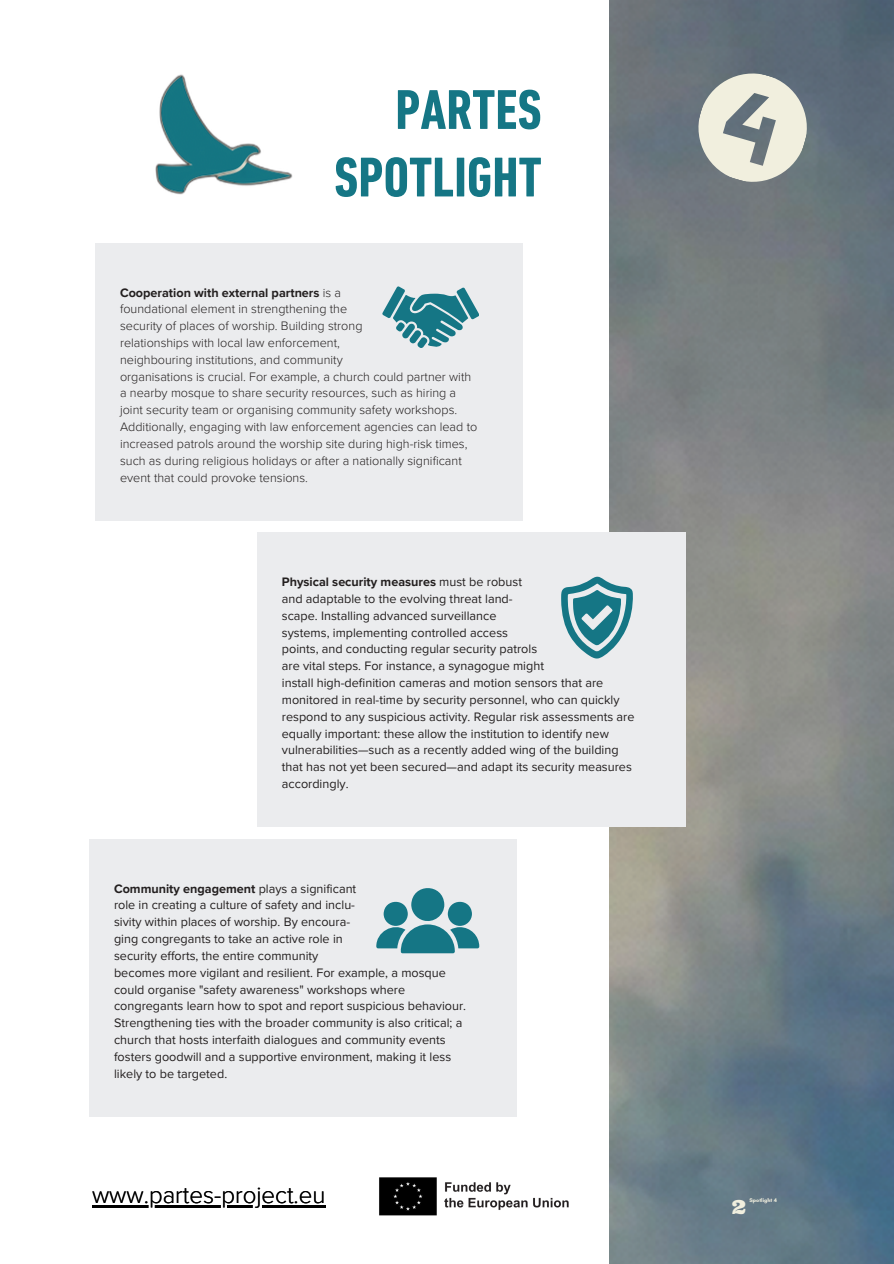
<style>
.page{position:relative;width:894px;height:1264px;background:#fff}
.page>*{position:absolute;margin:0;border:0;box-sizing:border-box;transform-origin:0 0}
.t1{font:700 condensed 57px/67.5px "DIN Next LT Pro";color:#157685;text-align:right}
.t2{font:300 24px "Proxima Nova";color:#000}
.t3{font:19.5px "Ultra";color:#f1efde}
.t4{font:12.6px/16.8px "Proxima Nova";color:#231f1f}
.t5{font:300 12.6px/16.8px "Proxima Nova";color:#231f1f}
.t6{font:700 12.6px "Proxima Nova";color:#231f1f}
.t7{font:700 5.4px "Glacial Indifference";color:#f1efde}
.s1{font-weight:300}
.s2{font-weight:400}
</style>
<div class="page">
<img style="left:609px;top:0;width:284px;height:1263px">
<img style="left:379px;top:1177px;width:190px;height:39px">
<img style="left:155px;top:74px;width:138px;height:121px">
<hr style="left:92px;top:1205px;width:233px;height:2px;background:#000">
<svg style="left:685px;top:61px;width:134px;height:133px;background:#a1a7a5"></svg>
<div style="left:95px;top:243px;width:428px;height:277px;background:#ebecee"></div>
<svg style="left:382px;top:286px;width:97px;height:62px"></svg>
<div style="left:257px;top:532px;width:428px;height:294px;background:#ebecee"></div>
<svg style="left:561px;top:576px;width:72px;height:82px"></svg>
<div style="left:89px;top:839px;width:428px;height:277px;background:#ebecee"></div>
<svg style="left:376px;top:888px;width:103px;height:65px"></svg>
<p class="t1" style="left:334px;top:81px;width:209px">PARTES<br>SPOTLIGHT</p>
<p class="t6" style="left:120px;top:285px;width:222px">Cooperation with external partners <span class="s1">is a</span></p>
<p class="t5" style="left:120px;top:301px;width:229px">foundational element in strengthening the</p>
<p class="t5" style="left:120px;top:318px;width:244px">security of places of worship. Building strong</p>
<p class="t5" style="left:120px;top:334px;width:221px">relationships with local law enforcement,</p>
<p class="t5" style="left:120px;top:351px;width:224px">neighbouring institutions, and community</p>
<p class="t5" style="left:120px;top:368px;width:358px">organisations is crucial. For example, a church could partner with a nearby mosque to share security resources, such as hiring a joint security team or organising community safety workshops.<br>Additionally, engaging with law enforcement agencies can lead to increased patrols around the worship site during high-risk times, such as during religious holidays or after a nationally significant event that could provoke tensions.</p>
<p class="t6" style="left:282px;top:574px;width:241px">Physical security measures <span class="s2">must be robust</span></p>
<p class="t4" style="left:282px;top:590px;width:232px">and adaptable to the evolving threat land-</p>
<p class="t4" style="left:282px;top:607px;width:216px">scape. Installing advanced surveillance</p>
<p class="t4" style="left:282px;top:624px;width:228px">systems, implementing controlled access</p>
<p class="t4" style="left:282px;top:641px;width:257px">points, and conducting regular security patrols</p>
<p class="t4" style="left:282px;top:658px;width:263px">are vital steps. For instance, a synagogue might</p>
<p class="t4" style="left:282px;top:674px;width:354px">install high-definition cameras and motion sensors that are monitored in real-time by security personnel, who can quickly respond to any suspicious activity. Regular risk assessments are equally important: these allow the institution to identify new vulnerabilities—such as a recently added wing of the building that has not yet been secured—and adapt its security measures accordingly.</p>
<p class="t6" style="left:114px;top:881px;width:244px">Community engagement <span class="s2">plays a significant</span></p>
<p class="t4" style="left:114px;top:897px;width:242px">role in creating a culture of safety and inclu-</p>
<p class="t4" style="left:114px;top:913px;width:237px">sivity within places of worship. By encoura-</p>
<p class="t4" style="left:114px;top:930px;width:230px">ging congregants to take an active role in</p>
<p class="t4" style="left:114px;top:947px;width:206px">security efforts, the entire community</p>
<p class="t4" style="left:114px;top:964px;width:353px">becomes more vigilant and resilient. For example, a mosque could organise "safety awareness" workshops where congregants learn how to spot and report suspicious behaviour.<br>Strengthening ties with the broader community is also critical; a church that hosts interfaith dialogues and community events fosters goodwill and a supportive environment, making it less likely to be targeted.</p>
<p class="t2" style="left:92px;top:1180px;width:235px">www.partes-project.eu</p>
<p class="t7" style="left:749px;top:1196px;width:29px">Spotlight 4</p>
<h1 class="t3" style="left:732px;top:1194px;width:15px">2</h1>
</div>
